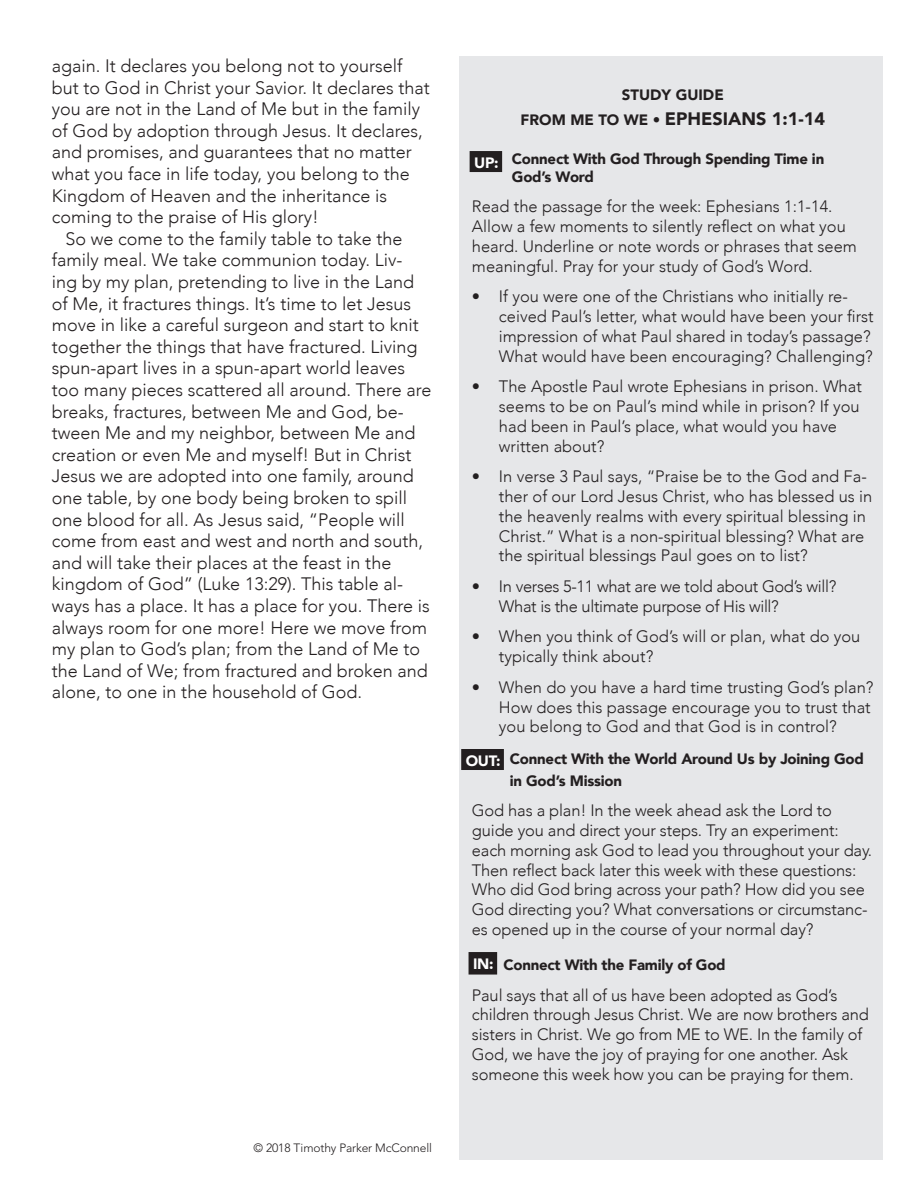
<style>
.page{position:relative;width:918px;height:1188px;background:#fff}
.page>*{position:absolute;margin:0;border:0;box-sizing:border-box;transform-origin:0 0}
.t1{font:300 18px/21.6px "Avenir";color:#231f20}
.t2{font:900 18px "Avenir";color:#231f20}
.t3{font:300 16.5px/19.8px "Avenir";color:#231f20}
.t4{font:300 16.5px/19.8px "Avenir";letter-spacing:-.02em;color:#231f20}
.t5{font:900 15px/18px "Avenir";letter-spacing:-.015em;color:#231f20}
.t6{font:900 15px "Avenir";letter-spacing:-.015em;color:#fff}
.t7{font:300 12px "Avenir LT Std";letter-spacing:-.01em;color:#231f20}
.s1{font-size:15px}
</style>
<div class="page">
<div style="left:459px;top:56px;width:423px;height:1104px;background:#e6e7e9"></div>
<div style="left:470px;top:151px;width:32px;height:21px;background:#231f20"></div>
<div style="left:469px;top:952px;width:28px;height:23px;background:#231f20"></div>
<div style="left:461px;top:749px;width:43px;height:21px;background:#231f20"></div>
<p class="t1" style="left:52px;top:55px;width:379px">again. It declares you belong not to yourself but to God in Christ your Savior. It declares that you are not in the Land of Me but in the family of God by adoption through Jesus. It declares, and promises, and guarantees that no matter what you face in life today, you belong to the Kingdom of Heaven and the inheritance is coming to the praise of His glory!</p>
<p class="t1" style="left:52px;top:228px;width:381px;text-indent:14px">So we come to the family table to take the family meal. We take communion today. Liv&shy;ing by my plan, pretending to live in the Land of Me, it fractures things. It’s time to let Jesus move in like a careful surgeon and start to knit together the things that have fractured. Living spun-apart lives in a spun-apart world leaves too many pieces scattered all around. There are breaks, fractures, between Me and God, be&shy;tween Me and my neighbor, between Me and creation or even Me and myself! But in Christ Jesus we are adopted into one family, around one table, by one body being broken to spill one blood for all. As Jesus said, “People will come from east and west and north and south, and will take their places at the feast in the kingdom of God” (Luke 13:29). This table al&shy;ways has a place. It has a place for you. There is always room for one more! Here we move from my plan to God’s plan; from the Land of Me to the Land of We; from fractured and broken and alone, to one in the household of God.</p>
<p class="t7" style="left:254px;top:1141px;width:180px">© 2018 Timothy Parker McConnell</p>
<p class="t5" style="left:622px;top:85px;width:103px">STUDY GUIDE</p>
<p class="t2" style="left:521px;top:103px;width:306px"><span class="s1">FROM ME TO WE •</span> EPHESIANS 1:1-14</p>
<p class="t5" style="left:512px;top:149px;width:314px">Connect With God Through Spending Time in<br>God’s Word</p>
<p class="t3" style="left:472px;top:197px;width:386px">Read the passage for the week: Ephesians 1:1-14.<br>Allow a few moments to silently reflect on what you heard. Underline or note words or phrases that seem meaningful. Pray for your study of God’s Word.</p>
<p class="t3" style="left:499px;top:287px;width:376px;text-indent:-27px">• If you were one of the Christians who initially re&shy;ceived Paul’s letter, what would have been your first impression of what Paul shared in today’s passage?<br>What would have been encouraging? Challenging?</p>
<p class="t3" style="left:499px;top:377px;width:364px;text-indent:-27px">• The Apostle Paul wrote Ephesians in prison. What seems to be on Paul’s mind while in prison? If you had been in Paul’s place, what would you have written about?</p>
<p class="t3" style="left:499px;top:467px;width:375px;text-indent:-27px">• In verse 3 Paul says, “Praise be to the God and Fa&shy;ther of our Lord Jesus Christ, who has blessed us in the heavenly realms with every spiritual blessing in Christ.” What is a non-spiritual blessing? What are the spiritual blessings Paul goes on to list?</p>
<p class="t4" style="left:499px;top:576px;width:339px;text-indent:-27px">• In verses 5-11 what are we told about God’s will?<br>What is the ultimate purpose of His will?</p>
<p class="t3" style="left:499px;top:627px;width:363px;text-indent:-27px">• When you think of God’s will or plan, what do you typically think about?</p>
<p class="t3" style="left:499px;top:677px;width:376px;text-indent:-27px">• When do you have a hard time trusting God’s plan?<br>How does this passage encourage you to trust that you belong to God and that God is in control?</p>
<p class="t5" style="left:510px;top:748px;width:356px;line-height:21.6px">Connect With the World Around Us by Joining God in God’s Mission</p>
<p class="t3" style="left:472px;top:801px;width:402px">God has a plan! In the week ahead ask the Lord to guide you and direct your steps. Try an experiment: each morning ask God to lead you throughout your day.<br>Then reflect back later this week with these questions:<br>Who did God bring across your path? How did you see God directing you? What conversations or circumstanc&shy;es opened up in the course of your normal day?</p>
<p class="t5" style="left:503px;top:955px;width:224px">Connect With the Family of God</p>
<p class="t3" style="left:472px;top:985px;width:399px">Paul says that all of us have been adopted as God’s children through Jesus Christ. We are now brothers and sisters in Christ. We go from ME to WE. In the family of God, we have the joy of praying for one another. Ask someone this week how you can be praying for them.</p>
<p class="t6" style="left:474px;top:149px;width:26px">UP:</p>
<p class="t6" style="left:466px;top:747px;width:36px">OUT:</p>
<p class="t6" style="left:473px;top:950px;width:22px">IN:</p>
</div>
